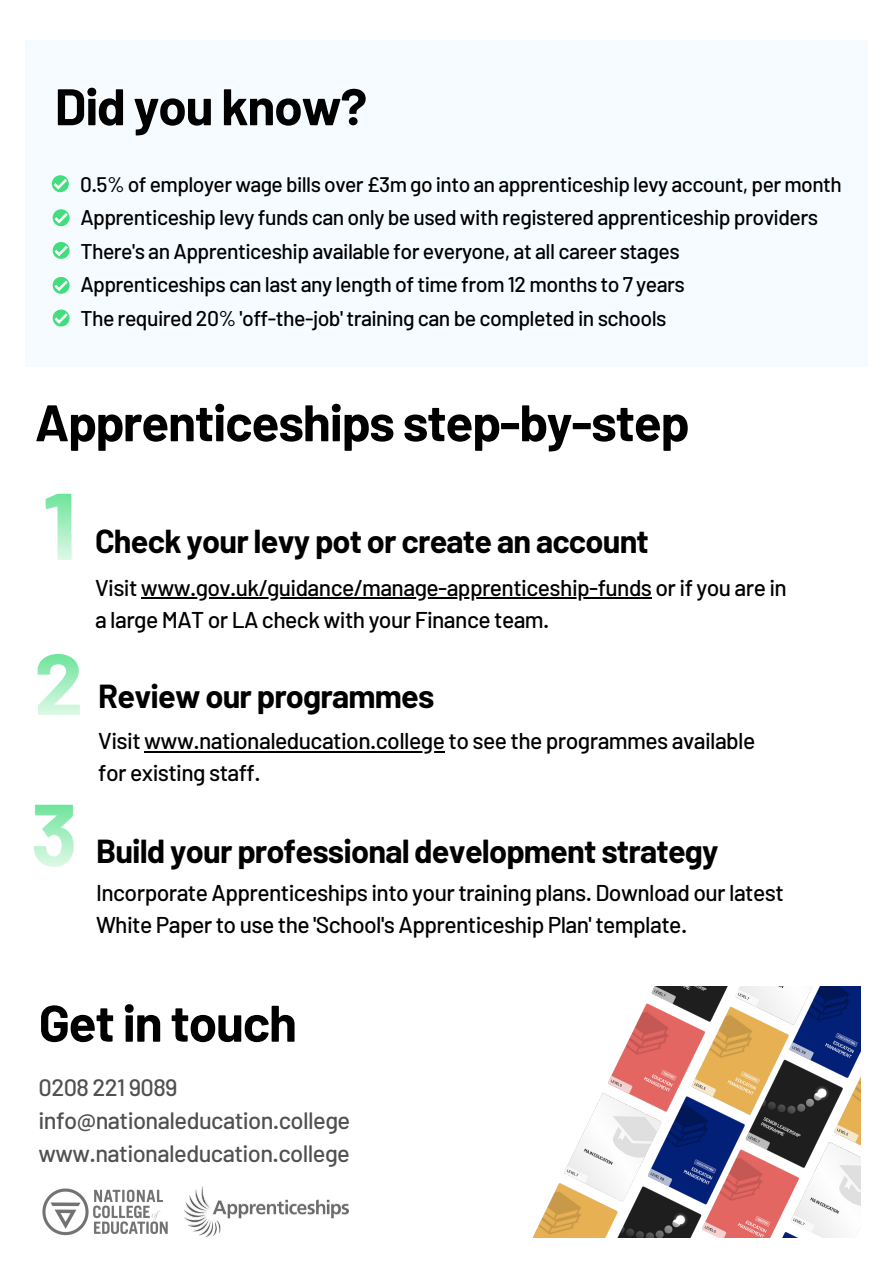
<style>
.page{position:relative;width:894px;height:1264px;background:#fff}
.page>*{position:absolute;margin:0;border:0;box-sizing:border-box;transform-origin:0 0}
.t1{font:700 51.3px "Barlow";letter-spacing:-.025em;color:#000}
.t2{font:700 32.55px "Barlow";letter-spacing:-.025em;color:#000}
.t3{font:700 32.4px "Barlow";letter-spacing:-.025em;color:#000}
.t4{font:500 23.7px/32.8px "Barlow";letter-spacing:-.025em;color:#505050}
.t5{font:500 22.8px/31.8px "Barlow";letter-spacing:-.025em;color:#000}
.t6{font:500 21.3px/33.5px "Barlow";letter-spacing:-.025em;color:#000}
.t7{font:500 21px "Barlow";letter-spacing:-.025em;color:#000}
</style>
<div class="page">
<img style="left:205px;top:986px;width:655px;height:251px">
<div style="left:25px;top:40px;width:842px;height:327px;background:#f5fbff"></div>
<svg style="left:53px;top:309px;width:17px;height:17px"></svg>
<svg style="left:53px;top:277px;width:17px;height:17px"></svg>
<svg style="left:53px;top:242px;width:17px;height:17px"></svg>
<svg style="left:53px;top:209px;width:17px;height:17px"></svg>
<svg style="left:52px;top:175px;width:17px;height:17px"></svg>
<img style="left:45px;top:493px;width:27px;height:66px">
<img style="left:37px;top:654px;width:43px;height:60px">
<img style="left:33px;top:804px;width:41px;height:63px">
<img style="left:184px;top:1186px;width:164px;height:50px">
<hr style="left:141px;top:597px;width:510px;height:2px;background:#000">
<hr style="left:144px;top:750px;width:300px;height:2px;background:#000">
<img style="left:42px;top:1188px;width:126px;height:48px">
<h1 class="t1" style="left:55px;top:74px;width:314px">Did you know?</h1>
<p class="t7" style="left:80px;top:171px;width:763px">0.5% of employer wage bills over £3m go into an apprenticeship levy account, per month</p>
<p class="t6" style="left:80px;top:200px;width:739px">Apprenticeship levy funds can only be used with registered apprenticeship providers There's an Apprenticeship available for everyone, at all career stages Apprenticeships can last any length of time from 12 months to 7 years<br>The required 20% 'off-the-job' training can be completed in schools</p>
<h1 class="t1" style="left:35px;top:390px;width:655px">Apprenticeships step-by-step</h1>
<h3 class="t3" style="left:95px;top:521px;width:555px">Check your levy pot or create an account</h3>
<p class="t5" style="left:95px;top:570px;width:693px">Visit www.gov.uk/guidance/manage-apprenticeship-funds or if you are in a large MAT or LA check with your Finance team.</p>
<h2 class="t2" style="left:98px;top:675px;width:337px">Review our programmes</h2>
<p class="t5" style="left:98px;top:724px;width:658px">Visit www.nationaleducation.college to see the programmes available for existing staff.</p>
<h2 class="t2" style="left:96px;top:830px;width:624px">Build your professional development strategy</h2>
<p class="t5" style="left:96px;top:876px;width:689px">Incorporate Apprenticeships into your training plans. Download our latest<br>White Paper to use the 'School's Apprenticeship Plan' template.</p>
<h1 class="t1" style="left:39px;top:990px;width:260px">Get in touch</h1>
<p class="t4" style="left:39px;top:1070px;width:313px">0208 221 9089 info@nationaleducation.college www.nationaleducation.college</p>
</div>
